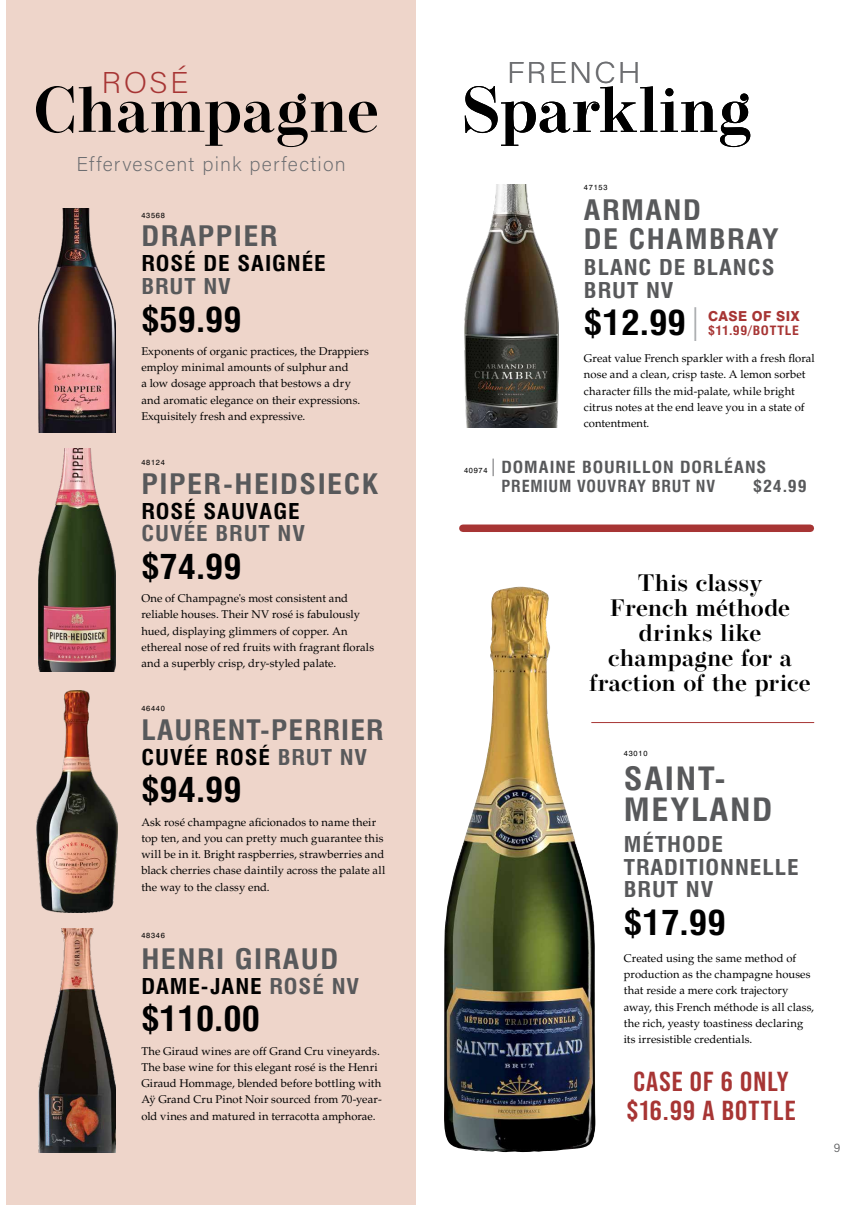
<style>
.page{position:relative;width:851px;height:1205px;background:#fff}
.page>*{position:absolute;margin:0;border:0;box-sizing:border-box;transform-origin:0 0}
.t1{font:600 63.75px "Operetta 12";letter-spacing:.01em;color:#000}
.t2{font:700 condensed 33.75px "Swiss 721 BT";color:#000;scale:1.08 1}
.t3{font:700 condensed 33.75px "Swiss 721 BT";color:#000;scale:1.1 1}
.t4{font:700 condensed 31.25px/31.2px "Swiss 721 BT";letter-spacing:.05em;color:#58595b;scale:1.1 1}
.t5{font:200 30px "Acumin Pro";letter-spacing:.07em;color:#6d6e71;scale:1.05 1}
.t6{font:200 30px "Acumin Pro";color:#a73534;scale:1.05 1}
.t7{font:700 condensed 27.5px/28.8px "Swiss 721 BT";letter-spacing:.05em;color:#58595b;scale:1.1 1}
.t8{font:700 27.5px/28.8px "Bebas Neue Pro";letter-spacing:.04em;color:#a73534;scale:1.1 1}
.t9{font:700 condensed 27.5px "Swiss 721 BT";letter-spacing:.05em;color:#58595b;scale:1.08 1}
.t10{font:600 23.75px/25px "Operetta 12";letter-spacing:.01em;color:#000;text-align:center}
.t11{font:700 condensed 21.25px/22.5px "Swiss 721 BT";letter-spacing:.04em;color:#58595b;scale:1.1 1}
.t12{font:700 condensed 21.25px "Swiss 721 BT";letter-spacing:.04em;color:#000;scale:1.1 1}
.t13{font:200 20px "Acumin Pro";letter-spacing:.06em;color:#6d6e71}
.t14{font:700 condensed 16.25px/18.8px "Swiss 721 BT";letter-spacing:.05em;color:#58595b;scale:1.1 1}
.t15{font:800 13.75px "Swiss 721 BT";letter-spacing:.035em;color:#a73534}
.t16{font:700 condensed 12.5px "Swiss 721 BT";letter-spacing:.045em;color:#a73534;scale:1.1 1}
.t17{font:300 12.5px "Acumin Pro";color:#58595b}
.t18{font:11.25px/16.2px "Palatino";letter-spacing:.005em;color:#000}
.t19{font:7.5px "Swiss 721 BT";letter-spacing:.1em;color:#000}
.s1{color:#58595b}
.s2{font-weight:300;color:#a7a9ac}
.s3{font-weight:300;font-size:17.5px}
</style>
<div class="page">
<div style="left:6px;top:0;width:410px;height:1205px;background:#eed5ca"></div>
<img style="left:39px;top:209px;width:76px;height:223px">
<img style="left:39px;top:928px;width:76px;height:224px">
<img style="left:39px;top:448px;width:76px;height:223px">
<img style="left:37px;top:690px;width:80px;height:223px">
<img style="left:444px;top:587px;width:151px;height:565px">
<hr style="left:591px;top:722px;width:223px;height:1px;background:#a73534">
<div style="left:463px;top:524px;width:347px;height:8px;background:#a73534"></div>
<img style="left:464px;top:184px;width:94px;height:243px">
<h3 class="t6" style="left:102px;top:62px;width:84px">ROSÉ</h3>
<h1 class="t1" style="left:33px;top:73px;width:347px">Champagne</h1>
<h3 class="t13" style="left:76px;top:150px;width:271px">Effervescent pink perfection</h3>
<p class="t19" style="left:141px;top:210px;width:25px">43568</p>
<h3 class="t7" style="left:141px;top:222px;width:125px">DRAPPIER</h3>
<h3 class="t12" style="left:141px;top:251px;width:169px">ROSÉ DE SAIGNÉE</h3>
<h3 class="t11" style="left:141px;top:275px;width:83px">BRUT NV</h3>
<h2 class="t2" style="left:141px;top:299px;width:94px">$59.99</h2>
<p class="t18" style="left:141px;top:343px;width:229px">Exponents of organic practices, the Drappiers employ minimal amounts of sulphur and<br>a low dosage approach that bestows a dry and aromatic elegance on their expressions.<br>Exquisitely fresh and expressive.</p>
<p class="t19" style="left:141px;top:458px;width:25px">48124</p>
<h3 class="t7" style="left:141px;top:469px;width:217px">PIPER-HEIDSIECK</h3>
<h3 class="t12" style="left:141px;top:498px;width:145px">ROSÉ SAUVAGE</h3>
<h3 class="t11" style="left:141px;top:522px;width:150px">CUVÉE BRUT NV</h3>
<h2 class="t2" style="left:141px;top:546px;width:94px">$74.99</h2>
<p class="t18" style="left:141px;top:590px;width:234px">One of Champagne's most consistent and reliable houses. Their NV rosé is fabulously hued, displaying glimmers of copper. An ethereal nose of red fruits with fragrant florals and a superbly crisp, dry-styled palate.</p>
<p class="t19" style="left:141px;top:704px;width:25px">46440</p>
<h3 class="t9" style="left:141px;top:713px;width:225px">LAURENT-PERRIER</h3>
<h3 class="t12" style="left:141px;top:744px;width:207px">CUVÉE ROSÉ <span class="s1">BRUT NV</span></h3>
<h2 class="t2" style="left:141px;top:770px;width:94px">$94.99</h2>
<p class="t18" style="left:141px;top:814px;width:245px">Ask rosé champagne aficionados to name their top ten, and you can pretty much guarantee this will be in it. Bright raspberries, strawberries and black cherries chase daintily across the palate all the way to the classy end.</p>
<p class="t19" style="left:141px;top:930px;width:25px">48346</p>
<h3 class="t7" style="left:141px;top:944px;width:180px">HENRI GIRAUD</h3>
<h3 class="t12" style="left:141px;top:973px;width:200px">DAME-JANE <span class="s1">ROSÉ NV</span></h3>
<h2 class="t2" style="left:141px;top:999px;width:111px">$110.00</h2>
<p class="t18" style="left:141px;top:1043px;width:242px">The Giraud wines are off Grand Cru vineyards.<br>The base wine for this elegant rosé is the Henri Giraud Hommage, blended before bottling with Aÿ Grand Cru Pinot Noir sourced from 70-year&shy;old vines and matured in terracotta amphorae.</p>
<h3 class="t5" style="left:507px;top:52px;width:129px">FRENCH</h3>
<h1 class="t1" style="left:461px;top:73px;width:291px">Sparkling</h1>
<p class="t19" style="left:584px;top:183px;width:25px">47153</p>
<h3 class="t7" style="left:584px;top:196px;width:179px">ARMAND<br>DE CHAMBRAY</h3>
<h3 class="t11" style="left:584px;top:256px;width:175px">BLANC DE BLANCS<br>BRUT NV</h3>
<h2 class="t3" style="left:584px;top:302px;width:111px">$12.99<span class="s2">|</span></h2>
<p class="t18" style="left:584px;top:350px;width:232px">Great value French sparkler with a fresh floral nose and a clean, crisp taste. A lemon sorbet character fills the mid-palate, while bright citrus notes at the end leave you in a state of contentment.</p>
<p class="t15" style="left:708px;top:308px;width:93px">CASE OF SIX</p>
<p class="t16" style="left:708px;top:323px;width:84px">$11.99/BOTTLE</p>
<p class="t19" style="left:464px;top:466px;width:25px">40974</p>
<h3 class="t14" style="left:501px;top:458px;width:242px;text-indent:-13px"><span class="s3">|</span> DOMAINE BOURILLON DORLÉANS<br>PREMIUM VOUVRAY BRUT NV</h3>
<h3 class="t14" style="left:753px;top:476px;width:50px">$24.99</h3>
<h3 class="t10" style="left:589px;top:570px;width:223px">This classy<br>French méthode drinks like champagne for a fraction of the price</h3>
<p class="t19" style="left:623px;top:749px;width:25px">43010</p>
<h3 class="t4" style="left:623px;top:763px;width:136px">SAINT-<br>MEYLAND</h3>
<h3 class="t11" style="left:623px;top:833px;width:160px">MÉTHODE<br>TRADITIONNELLE<br>BRUT NV</h3>
<h2 class="t3" style="left:623px;top:902px;width:94px">$17.99</h2>
<p class="t18" style="left:623px;top:950px;width:192px">Created using the same method of production as the champagne houses that reside a mere cork trajectory away, this French méthode is all class, the rich, yeasty toastiness declaring its irresistible credentials.</p>
<h3 class="t8" style="left:626px;top:1066px;width:155px">CASE OF 6 ONLY $16.99 A BOTTLE</h3>
<p class="t17" style="left:833px;top:1138px;width:8px">9</p>
</div>
